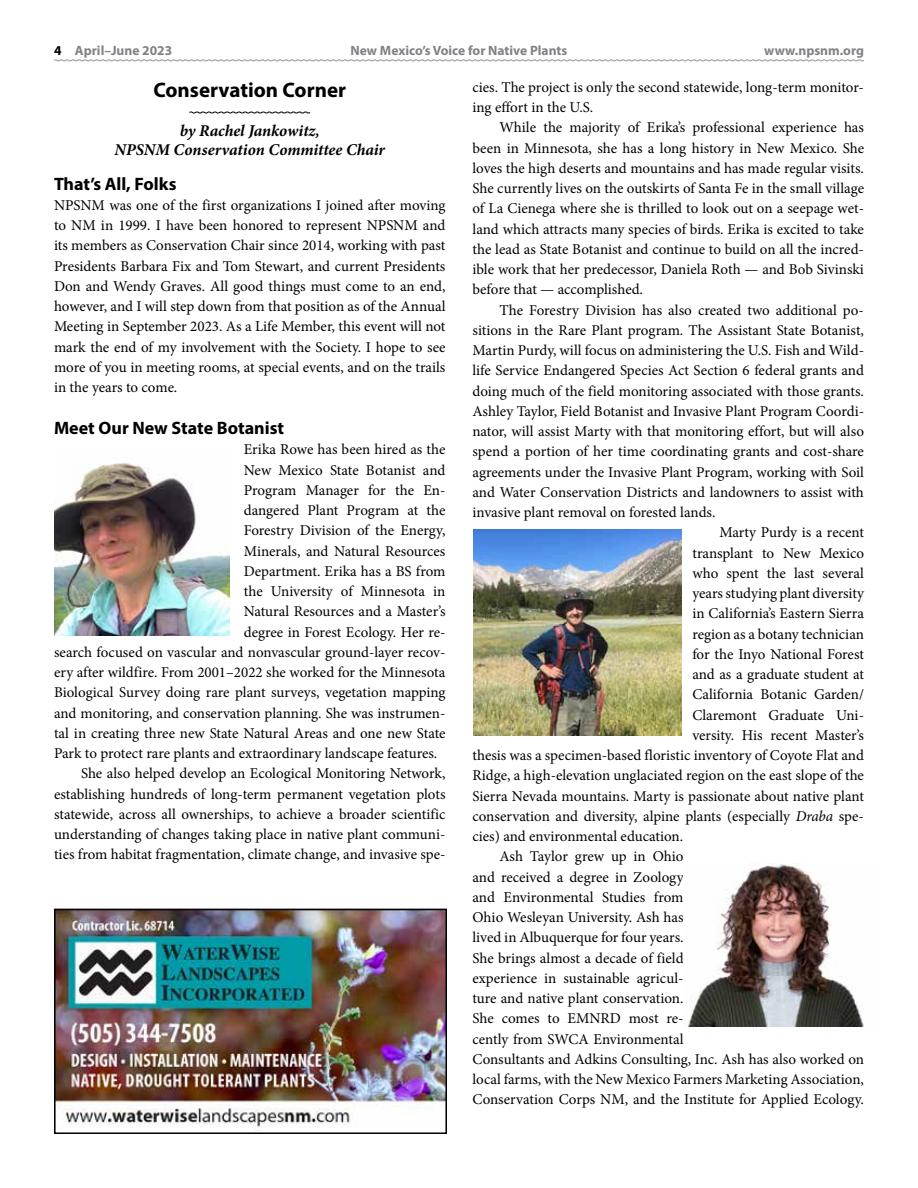
<style>
.page{position:relative;width:918px;height:1188px;background:#fff}
.page>*{position:absolute;margin:0;border:0;box-sizing:border-box;transform-origin:0 0}
.t1{font:700 21px "Myriad Pro";color:#000}
.t2{font:700 18px "Myriad Pro";color:#000}
.t3{font:italic 700 16.5px/19.5px "Minion Pro";letter-spacing:-.005em;color:#000;text-align:center}
.t4{font:15px/20.2px "Minion Pro";color:#000;text-align:justify}
.t5{font:700 13.5px "Myriad Pro";color:#808285}
.s1{color:#000}
.s2{font-style:italic}
</style>
<div class="page">
<svg style="left:189px;top:111px;width:122px;height:3px"></svg>
<img style="left:474px;top:529px;width:208px;height:206px">
<img style="left:687px;top:864px;width:177px;height:163px">
<img style="left:54px;top:463px;width:176px;height:173px">
<svg style="left:54px;top:59px;width:810px;height:3px"></svg>
<img style="left:57px;top:912px;width:387px;height:219px">
<div style="left:54px;top:909px;width:393px;height:225px;border:2px solid #000"></div>
<p class="t5" style="left:54px;top:42px;width:120px"><span class="s1">4</span> April–June 2023</p>
<p class="t5" style="left:351px;top:42px;width:218px">New Mexico’s Voice for Native Plants</p>
<p class="t5" style="left:764px;top:42px;width:101px">www.npsnm.org</p>
<h1 class="t1" style="left:153px;top:76px;width:194px">Conservation Corner</h1>
<p class="t3" style="left:114px;top:120px;width:272px">by Rachel Jankowitz,<br>NPSNM Conservation Committee Chair</p>
<p class="t2" style="left:54px;top:172px;width:124px">That’s All, Folks</p>
<p class="t4" style="left:54px;top:195px;width:393px">NPSNM was one of the first organizations I joined after moving to NM in 1999. I have been honored to represent NPSNM and its members as Conservation Chair since 2014, working with past Presidents Barbara Fix and Tom Stewart, and current Presidents Don and Wendy Graves. All good things must come to an end, however, and I will step down from that position as of the Annual Meeting in September 2023. As a Life Member, this event will not mark the end of my involvement with the Society. I hope to see more of you in meeting rooms, at special events, and on the trails in the years to come.</p>
<p class="t2" style="left:54px;top:416px;width:232px">Meet Our New State Botanist</p>
<p class="t4" style="left:244px;top:439px;width:203px">Erika Rowe has been hired as the</p>
<p class="t4" style="left:244px;top:460px;width:203px">New Mexico State Botanist and</p>
<p class="t4" style="left:244px;top:480px;width:203px">Program Manager for the En-</p>
<p class="t4" style="left:244px;top:500px;width:203px">dangered Plant Program at the</p>
<p class="t4" style="left:244px;top:520px;width:203px">Forestry Division of the Energy,</p>
<p class="t4" style="left:244px;top:541px;width:203px">Minerals, and Natural Resources</p>
<p class="t4" style="left:244px;top:561px;width:203px">Department. Erika has a BS from</p>
<p class="t4" style="left:244px;top:581px;width:203px">the University of Minnesota in</p>
<p class="t4" style="left:244px;top:601px;width:203px">Natural Resources and a Master’s</p>
<p class="t4" style="left:244px;top:622px;width:203px">degree in Forest Ecology. Her re-</p>
<p class="t4" style="left:54px;top:642px;width:393px">search focused on vascular and nonvascular ground-layer recov-</p>
<p class="t4" style="left:54px;top:662px;width:393px">ery after wildfire. From 2001–2022 she worked for the Minnesota</p>
<p class="t4" style="left:54px;top:682px;width:393px">Biological Survey doing rare plant surveys, vegetation mapping</p>
<p class="t4" style="left:54px;top:703px;width:393px">and monitoring, and conservation planning. She was instrumen-</p>
<p class="t4" style="left:54px;top:723px;width:393px">tal in creating three new State Natural Areas and one new State</p>
<p class="t4" style="left:54px;top:743px;width:385px">Park to protect rare plants and extraordinary landscape features.</p>
<p class="t4" style="left:81px;top:763px;width:366px">She also helped develop an Ecological Monitoring Network,</p>
<p class="t4" style="left:54px;top:784px;width:393px">establishing hundreds of long-term permanent vegetation plots</p>
<p class="t4" style="left:54px;top:804px;width:393px">statewide, across all ownerships, to achieve a broader scientific</p>
<p class="t4" style="left:54px;top:824px;width:393px">understanding of changes taking place in native plant communi-</p>
<p class="t4" style="left:54px;top:844px;width:393px">ties from habitat fragmentation, climate change, and invasive spe-</p>
<p class="t4" style="left:472px;top:77px;width:393px">cies. The project is only the second statewide, long-term monitor&shy;ing effort in the U.S.</p>
<p class="t4" style="left:472px;top:118px;width:393px;text-indent:27px">While the majority of Erika’s professional experience has been in Minnesota, she has a long history in New Mexico. She loves the high deserts and mountains and has made regular visits.<br>She currently lives on the outskirts of Santa Fe in the small village of La Cienega where she is thrilled to look out on a seepage wet&shy;land which attracts many species of birds. Erika is excited to take the lead as State Botanist and continue to build on all the incred&shy;ible work that her predecessor, Daniela Roth — and Bob Sivinski before that — accomplished.</p>
<p class="t4" style="left:500px;top:300px;width:366px">The Forestry Division has also created two additional po-</p>
<p class="t4" style="left:472px;top:320px;width:393px">sitions in the Rare Plant program. The Assistant State Botanist,</p>
<p class="t4" style="left:472px;top:340px;width:393px">Martin Purdy, will focus on administering the U.S. Fish and Wild-</p>
<p class="t4" style="left:472px;top:361px;width:393px">life Service Endangered Species Act Section 6 federal grants and</p>
<p class="t4" style="left:472px;top:381px;width:393px">doing much of the field monitoring associated with those grants.</p>
<p class="t4" style="left:472px;top:401px;width:393px">Ashley Taylor, Field Botanist and Invasive Plant Program Coordi-</p>
<p class="t4" style="left:472px;top:421px;width:393px">nator, will assist Marty with that monitoring effort, but will also</p>
<p class="t4" style="left:472px;top:442px;width:393px">spend a portion of her time coordinating grants and cost-share</p>
<p class="t4" style="left:472px;top:462px;width:393px">agreements under the Invasive Plant Program, working with Soil</p>
<p class="t4" style="left:472px;top:482px;width:393px">and Water Conservation Districts and landowners to assist with</p>
<p class="t4" style="left:472px;top:502px;width:245px">invasive plant removal on forested lands.</p>
<p class="t4" style="left:719px;top:523px;width:146px">Marty Purdy is a recent</p>
<p class="t4" style="left:692px;top:543px;width:173px">transplant to New Mexico</p>
<p class="t4" style="left:692px;top:563px;width:173px">who spent the last several</p>
<p class="t4" style="left:692px;top:583px;width:173px">years studying plant diversity</p>
<p class="t4" style="left:692px;top:604px;width:173px">in California’s Eastern Sierra</p>
<p class="t4" style="left:692px;top:624px;width:173px">region as a botany technician</p>
<p class="t4" style="left:692px;top:644px;width:173px">for the Inyo National Forest</p>
<p class="t4" style="left:692px;top:664px;width:173px">and as a graduate student at</p>
<p class="t4" style="left:692px;top:685px;width:173px">California Botanic Garden/</p>
<p class="t4" style="left:692px;top:705px;width:173px">Claremont Graduate Uni-</p>
<p class="t4" style="left:692px;top:725px;width:173px">versity. His recent Master’s</p>
<p class="t4" style="left:472px;top:745px;width:393px">thesis was a specimen-based floristic inventory of Coyote Flat and</p>
<p class="t4" style="left:472px;top:766px;width:393px">Ridge, a high-elevation unglaciated region on the east slope of the</p>
<p class="t4" style="left:472px;top:786px;width:393px">Sierra Nevada mountains. Marty is passionate about native plant</p>
<p class="t4" style="left:472px;top:806px;width:393px">conservation and diversity, alpine plants (especially <span class="s2">Draba</span> spe-</p>
<p class="t4" style="left:473px;top:826px;width:212px">cies) and environmental education.</p>
<p class="t4" style="left:500px;top:847px;width:186px">Ash Taylor grew up in Ohio</p>
<p class="t4" style="left:473px;top:867px;width:213px">and received a degree in Zoology</p>
<p class="t4" style="left:473px;top:887px;width:213px">and Environmental Studies from</p>
<p class="t4" style="left:473px;top:907px;width:213px">Ohio Wesleyan University. Ash has</p>
<p class="t4" style="left:473px;top:928px;width:213px">lived in Albuquerque for four years.</p>
<p class="t4" style="left:473px;top:948px;width:213px">She brings almost a decade of field</p>
<p class="t4" style="left:473px;top:968px;width:213px">experience in sustainable agricul-</p>
<p class="t4" style="left:473px;top:988px;width:213px">ture and native plant conservation.</p>
<p class="t4" style="left:473px;top:1009px;width:213px">She comes to EMNRD most re-</p>
<p class="t4" style="left:473px;top:1029px;width:213px">cently from SWCA Environmental</p>
<p class="t4" style="left:473px;top:1049px;width:393px">Consultants and Adkins Consulting, Inc. Ash has also worked on</p>
<p class="t4" style="left:473px;top:1069px;width:393px">local farms, with the New Mexico Farmers Marketing Association,</p>
<p class="t4" style="left:473px;top:1090px;width:393px">Conservation Corps NM, and the Institute for Applied Ecology.</p>
</div>
